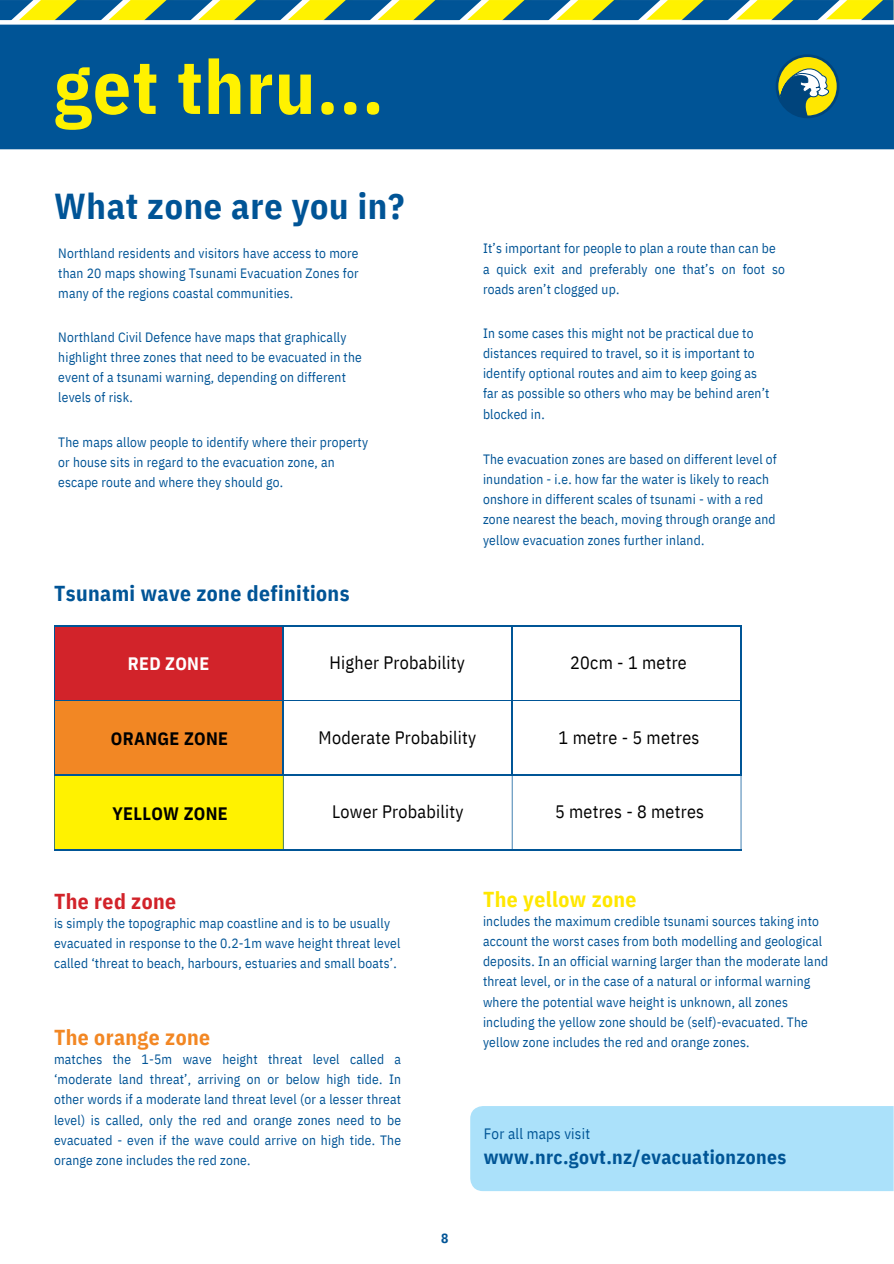
<style>
.page{position:relative;width:894px;height:1264px;background:#fff}
.page>*{position:absolute;margin:0;border:0;box-sizing:border-box;transform-origin:0 0}
.t1{font:700 75px "IBM Plex Sans Cond";letter-spacing:.02em;color:#fff200}
.t2{font:700 36px "IBM Plex Sans Cond";letter-spacing:.02em;color:#005496}
.t3{font:700 21.6px "IBM Plex Sans Cond";letter-spacing:.02em;color:#005496}
.t4{font:700 21.6px "IBM Plex Sans Cond";letter-spacing:.02em;color:#f28724}
.t5{font:700 21.6px "IBM Plex Sans Cond";letter-spacing:.02em;color:#ffe700}
.t6{font:700 21.6px "IBM Plex Sans Cond";letter-spacing:.02em;color:#d2232a}
.t7{font:700 19.5px "IBM Plex Sans Cond";letter-spacing:.02em;color:#005596}
.t8{font:18px "IBM Plex Sans Cond";letter-spacing:.015em;color:#000}
.t9{font:700 18px "IBM Plex Sans Cond";letter-spacing:.02em;color:#000}
.t10{font:700 18px "IBM Plex Sans Cond";letter-spacing:.02em;color:#fff}
.t11{font:15px "IBM Plex Sans Cond";letter-spacing:.015em;color:#005596}
.t12{font:13.5px/20.2px "IBM Plex Sans Cond";letter-spacing:.015em;color:#005496}
.t13{font:700 13.5px "IBM Plex Sans Cond";color:#005496}
</style>
<div class="page">
<div style="left:54px;top:625px;width:229px;height:75px;background:#d2232a"></div>
<div style="left:54px;top:700px;width:229px;height:75px;background:#f28724"></div>
<div style="left:54px;top:775px;width:229px;height:74px;background:#fff200"></div>
<hr style="left:54px;top:625px;width:229px;height:1px;background:#005596">
<hr style="left:54px;top:626px;width:1px;height:74px;background:#005596">
<hr style="left:283px;top:625px;width:229px;height:1px;background:#005596">
<hr style="left:283px;top:626px;width:1px;height:74px;background:#005596">
<hr style="left:512px;top:625px;width:229px;height:1px;background:#005596">
<hr style="left:511px;top:626px;width:1px;height:74px;background:#005596">
<hr style="left:740px;top:626px;width:1px;height:74px;background:#005596">
<hr style="left:54px;top:700px;width:229px;height:1px;background:#005596">
<hr style="left:54px;top:700px;width:1px;height:74px;background:#005596">
<hr style="left:283px;top:700px;width:229px;height:1px;background:#005596">
<hr style="left:283px;top:700px;width:1px;height:74px;background:#005596">
<hr style="left:512px;top:700px;width:229px;height:1px;background:#005596">
<hr style="left:511px;top:700px;width:1px;height:74px;background:#005596">
<hr style="left:740px;top:700px;width:1px;height:74px;background:#005596">
<hr style="left:54px;top:774px;width:229px;height:1px;background:#005596">
<hr style="left:54px;top:775px;width:1px;height:74px;background:#005596">
<hr style="left:283px;top:774px;width:229px;height:1px;background:#005596">
<hr style="left:283px;top:775px;width:1px;height:74px;background:#005596">
<hr style="left:512px;top:774px;width:229px;height:1px;background:#005596">
<hr style="left:511px;top:775px;width:1px;height:74px;background:#005596">
<hr style="left:740px;top:775px;width:1px;height:74px;background:#005596">
<hr style="left:54px;top:849px;width:229px;height:1px;background:#005596">
<hr style="left:283px;top:849px;width:229px;height:1px;background:#005596">
<hr style="left:512px;top:849px;width:229px;height:1px;background:#005596">
<div style="left:470px;top:1106px;width:423px;height:85px;background:#abe1fa"></div>
<svg style="left:0;top:0;width:893px;height:20px;background:#7ca263"></svg>
<div style="left:0;top:20px;width:893px;height:130px;background:#005496"></div>
<svg style="left:776px;top:56px;width:61px;height:61px"></svg>
<svg style="left:779px;top:66px;width:51px;height:53px;background:#7b986c"></svg>
<div style="left:775px;top:54px;width:64px;height:64px;border:3px solid #00447c;border-radius:50%"></div>
<h1 class="t1" style="left:54px;top:37px;width:331px">get thru...</h1>
<h2 class="t2" style="left:54px;top:182px;width:351px">What zone are you in?</h2>
<p class="t12" style="left:58px;top:242px;width:302px;text-align:justify">Northland residents and visitors have access to more than 20 maps showing Tsunami Evacuation Zones for many of the regions coastal communities.</p>
<p class="t12" style="left:58px;top:326px;width:305px">Northland Civil Defence have maps that graphically highlight three zones that need to be evacuated in the event of a tsunami warning, depending on different levels of risk.</p>
<p class="t12" style="left:58px;top:431px;width:311px">The maps allow people to identify where their property or house sits in regard to the evacuation zone, an escape route and where they should go.</p>
<h3 class="t3" style="left:54px;top:578px;width:297px">Tsunami wave zone definitions</h3>
<p class="t12" style="left:483px;top:238px;width:303px">It’s important for people to plan a route than can be a quick exit and preferably one that’s on foot so roads aren’t clogged up.</p>
<p class="t12" style="left:483px;top:322px;width:288px">In some cases this might not be practical due to distances required to travel, so it is important to identify optional routes and aim to keep going as far as possible so others who may be behind aren’t blocked in.</p>
<p class="t12" style="left:483px;top:448px;width:295px">The evacuation zones are based on different level of inundation - i.e. how far the water is likely to reach onshore in different scales of tsunami - with a red zone nearest the beach, moving through orange and yellow evacuation zones further inland.</p>
<h3 class="t10" style="left:128px;top:651px;width:83px">RED ZONE</h3>
<h3 class="t8" style="left:329px;top:650px;width:137px">Higher Probability</h3>
<h3 class="t8" style="left:570px;top:650px;width:118px">20cm - 1 metre</h3>
<h3 class="t9" style="left:111px;top:726px;width:119px">ORANGE ZONE</h3>
<h3 class="t8" style="left:318px;top:725px;width:159px">Moderate Probability</h3>
<h3 class="t8" style="left:558px;top:725px;width:142px">1 metre - 5 metres</h3>
<h3 class="t9" style="left:112px;top:801px;width:117px">YELLOW ZONE</h3>
<h3 class="t8" style="left:332px;top:800px;width:133px">Lower Probability</h3>
<h3 class="t8" style="left:555px;top:800px;width:150px">5 metres - 8 metres</h3>
<h3 class="t6" style="left:54px;top:887px;width:124px">The red zone</h3>
<h3 class="t5" style="left:483px;top:885px;width:155px">The yellow zone</h3>
<p class="t12" style="left:54px;top:912px;width:348px">is simply the topographic map coastline and is to be usually evacuated in response to the 0.2-1m wave height threat level called ‘threat to beach, harbours, estuaries and small boats’.</p>
<h3 class="t4" style="left:54px;top:1023px;width:157px">The orange zone</h3>
<p class="t12" style="left:54px;top:1048px;width:348px;text-align:justify">matches the 1-5m wave height threat level called a ‘moderate land threat’, arriving on or below high tide. In other words if a moderate land threat level (or a lesser threat level) is called, only the red and orange zones need to be evacuated - even if the wave could arrive on high tide. The orange zone includes the red zone.</p>
<p class="t13" style="left:441px;top:1228px;width:9px">8</p>
<p class="t12" style="left:483px;top:910px;width:346px">includes the maximum credible tsunami sources taking into account the worst cases from both modelling and geological deposits. In an official warning larger than the moderate land threat level, or in the case of a natural or informal warning where the potential wave height is unknown, all zones including the yellow zone should be (self)-evacuated. The yellow zone includes the red and orange zones.</p>
<p class="t11" style="left:483px;top:1123px;width:108px">For all maps visit</p>
<h3 class="t7" style="left:483px;top:1143px;width:304px">www.nrc.govt.nz/evacuationzones</h3>
</div>
